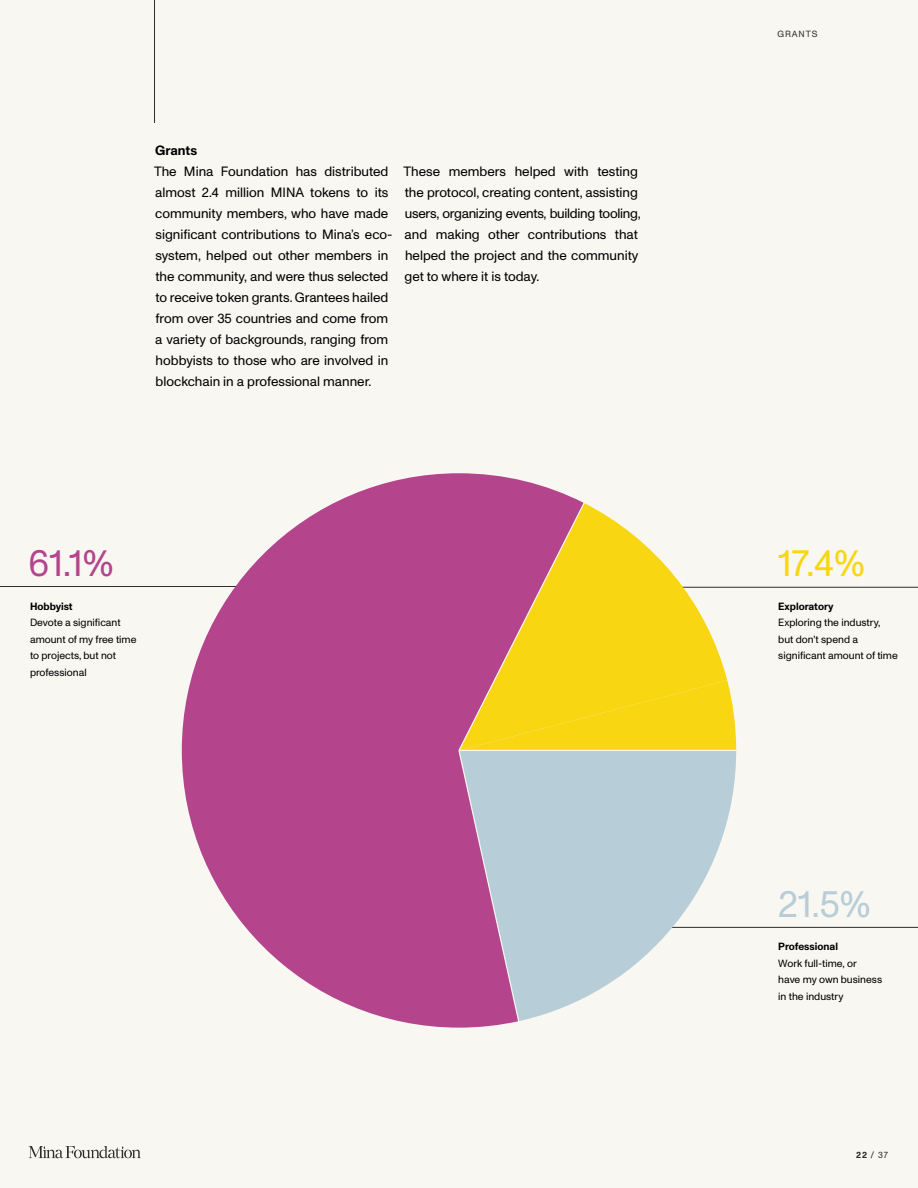
<style>
.page{position:relative;width:918px;height:1188px;background:#f9f7f1}
.page>*{position:absolute;margin:0;border:0;box-sizing:border-box;transform-origin:0 0}
.t1{font:37.5px "Monument Grotesk";color:#b4458d}
.t2{font:37.5px "Monument Grotesk";color:#f8d611}
.t3{font:37.5px "Monument Grotesk";color:#b7cdd8}
.t4{font:13.5px/21px "Monument Grotesk";color:#000}
.t5{font:700 13.5px "Monument Grotesk";color:#000}
.t6{font:10.5px/16.5px "Monument Grotesk";color:#000}
.t7{font:700 10.5px "Monument Grotesk";color:#000}
.t8{font:9px "Monument Grotesk";letter-spacing:.1em;color:#2d2d2d}
.s1{font-weight:700}
</style>
<div class="page">
<hr style="left:0;top:586px;width:264px;height:1px;background:#2d2d2d">
<hr style="left:639px;top:927px;width:279px;height:1px;background:#2d2d2d">
<hr style="left:639px;top:587px;width:279px;height:1px;background:#2d2d2d">
<svg style="left:182px;top:473px;width:322px;height:555px;fill:#b4458d"></svg>
<svg style="left:457px;top:477px;width:279px;height:551px"></svg>
<hr style="left:154px;top:0;width:1px;height:123px;background:#2d2d2d">
<svg style="left:29px;top:1146px;width:112px;height:12px"></svg>
<p class="t5" style="left:155px;top:141px;width:43px">Grants</p>
<p class="t4" style="left:154px;top:160px;width:240px">The Mina Foundation has distributed almost 2.4 million MINA tokens to its community members, who have made significant contributions to Mina’s eco&shy;system, helped out other members in the community, and were thus selected to receive token grants. Grantees hailed from over 35 countries and come from a variety of backgrounds, ranging from hobbyists to those who are involved in blockchain in a professional manner.</p>
<p class="t4" style="left:403px;top:160px;width:239px">These members helped with testing the protocol, creating content, assisting users, organizing events, building tooling, and making other contributions that helped the project and the community get to where it is today.</p>
<p class="t8" style="left:778px;top:28px;width:41px">GRANTS</p>
<h1 class="t1" style="left:29px;top:537px;width:86px">61.1%</h1>
<h1 class="t2" style="left:778px;top:537px;width:88px">17.4%</h1>
<p class="t7" style="left:30px;top:599px;width:44px">Hobbyist</p>
<p class="t6" style="left:30px;top:614px;width:108px">Devote a significant amount of my free time to projects, but not professional</p>
<p class="t7" style="left:778px;top:599px;width:57px">Exploratory</p>
<p class="t6" style="left:778px;top:614px;width:121px">Exploring the industry, but don't spend a significant amount of time</p>
<h1 class="t3" style="left:778px;top:878px;width:94px">21.5%</h1>
<p class="t7" style="left:778px;top:939px;width:61px">Professional</p>
<p class="t6" style="left:778px;top:954px;width:105px">Work full-time, or<br>have my own business in the industry</p>
<p class="t8" style="left:856px;top:1148px;width:33px"><span class="s1">22</span> / 37</p>
</div>
